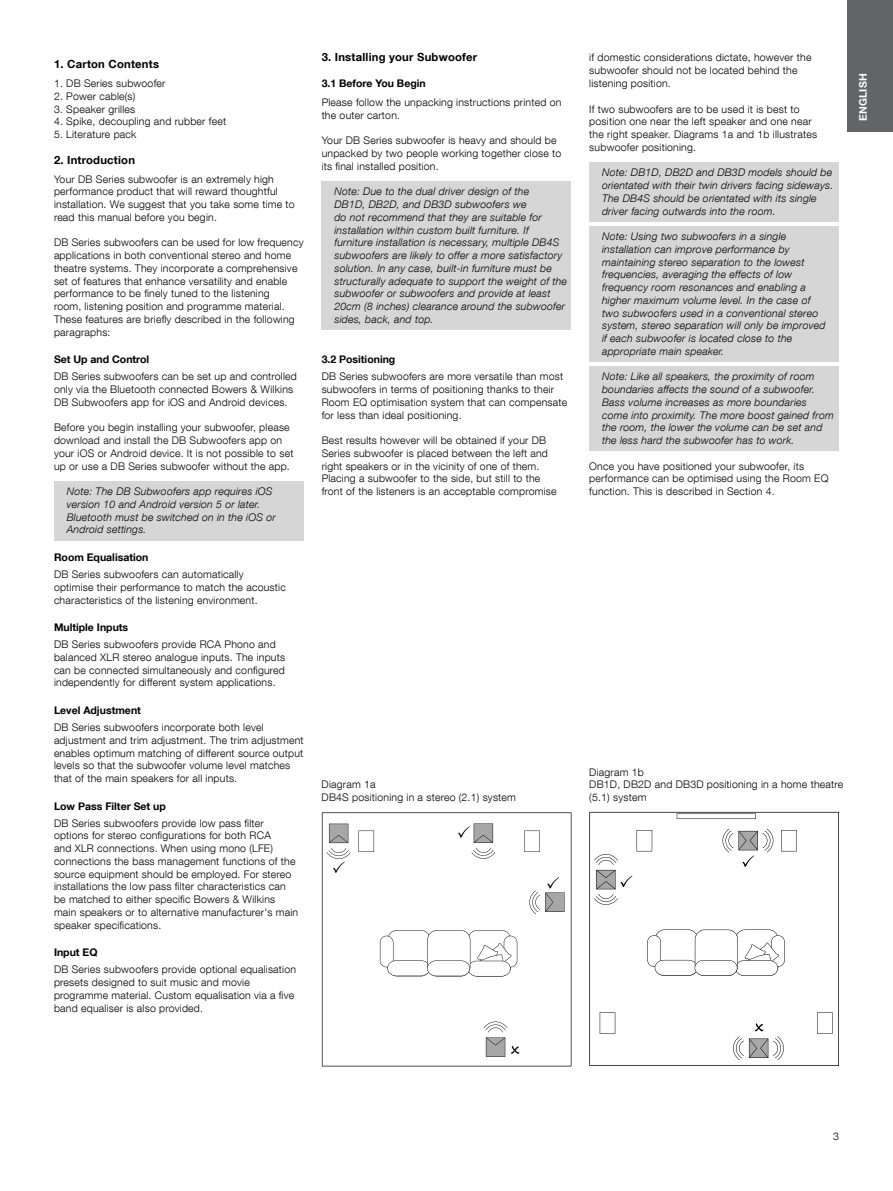
<style>
.page{position:relative;width:893px;height:1191px;background:#fff}
.page>*{position:absolute;margin:0;border:0;box-sizing:border-box;transform-origin:0 0}
.t1{font:700 11.25px "Helvetica Neue LT Com";letter-spacing:.02em;color:#000}
.t2{font:300 10.5px/12.8px "Helvetica Neue LT Com";letter-spacing:.02em;color:#000}
.t3{font:italic 300 10.5px/12.8px "Helvetica Neue LT Com";letter-spacing:.02em;color:#000}
.t4{font:700 10.5px "Helvetica Neue LT Com";color:#000}
.t5{font:700 10.5px "Helvetica Neue LT Com";letter-spacing:.02em;color:#fff}
</style>
<div class="page">
<div style="left:847px;top:0;width:46px;height:132px;background:#626466"></div>
<div style="left:54px;top:481px;width:250px;height:59px;background:#d6d6d7"></div>
<div style="left:322px;top:181px;width:249px;height:149px;background:#d6d6d7"></div>
<svg style="left:589px;top:812px;width:250px;height:254px"></svg>
<svg style="left:647px;top:929px;width:138px;height:47px"></svg>
<svg style="left:677px;top:813px;width:79px;height:6px"></svg>
<svg style="left:781px;top:830px;width:16px;height:21px"></svg>
<svg style="left:817px;top:1012px;width:16px;height:21px"></svg>
<svg style="left:600px;top:1012px;width:15px;height:21px"></svg>
<svg style="left:722px;top:828px;width:51px;height:39px"></svg>
<svg style="left:594px;top:830px;width:58px;height:75px"></svg>
<svg style="left:733px;top:1023px;width:51px;height:37px"></svg>
<div style="left:589px;top:162px;width:250px;height:60px;background:#d6d6d7"></div>
<div style="left:589px;top:226px;width:250px;height:136px;background:#d6d6d7"></div>
<div style="left:589px;top:366px;width:250px;height:85px;background:#d6d6d7"></div>
<svg style="left:322px;top:812px;width:249px;height:254px"></svg>
<svg style="left:380px;top:930px;width:137px;height:46px"></svg>
<svg style="left:524px;top:830px;width:16px;height:22px"></svg>
<svg style="left:358px;top:830px;width:16px;height:22px"></svg>
<svg style="left:458px;top:823px;width:37px;height:35px"></svg>
<svg style="left:529px;top:877px;width:36px;height:37px"></svg>
<svg style="left:484px;top:1021px;width:36px;height:35px"></svg>
<svg style="left:327px;top:823px;width:24px;height:50px"></svg>
<p class="t1" style="left:54px;top:57px;width:107px">1. Carton Contents</p>
<p class="t2" style="left:54px;top:77px;width:113px">1. DB Series subwoofer</p>
<p class="t2" style="left:54px;top:89px;width:83px">2. Power cable(s)</p>
<p class="t2" style="left:54px;top:102px;width:83px">3. Speaker grilles</p>
<p class="t2" style="left:54px;top:115px;width:174px">4. Spike, decoupling and rubber feet</p>
<p class="t2" style="left:54px;top:128px;width:84px">5. Literature pack</p>
<p class="t1" style="left:54px;top:152px;width:83px">2. Introduction</p>
<p class="t2" style="left:54px;top:172px;width:242px">Your DB Series subwoofer is an extremely high performance product that will reward thoughtful installation. We suggest that you take some time to read this manual before you begin.</p>
<p class="t2" style="left:54px;top:236px;width:251px">DB Series subwoofers can be used for low frequency applications in both conventional stereo and home theatre systems. They incorporate a comprehensive set of features that enhance versatility and enable performance to be finely tuned to the listening<br>room, listening position and programme material.<br>These features are briefly described in the following paragraphs:</p>
<p class="t4" style="left:54px;top:353px;width:97px">Set Up and Control</p>
<p class="t2" style="left:54px;top:370px;width:244px">DB Series subwoofers can be set up and controlled only via the Bluetooth connected Bowers &amp; Wilkins<br>DB Subwoofers app for iOS and Android devices.</p>
<p class="t2" style="left:54px;top:421px;width:241px">Before you begin installing your subwoofer, please download and install the DB Subwoofers app on your iOS or Android device. It is not possible to set up or use a DB Series subwoofer without the app.</p>
<p class="t3" style="left:67px;top:485px;width:210px">Note: The DB Subwoofers app requires iOS version 10 and Android version 5 or later.<br>Bluetooth must be switched on in the iOS or Android settings.</p>
<p class="t4" style="left:54px;top:550px;width:96px">Room Equalisation</p>
<p class="t2" style="left:54px;top:567px;width:233px">DB Series subwoofers can automatically optimise their performance to match the acoustic characteristics of the listening environment.</p>
<p class="t4" style="left:54px;top:620px;width:76px">Multiple Inputs</p>
<p class="t2" style="left:54px;top:638px;width:233px">DB Series subwoofers provide RCA Phono and balanced XLR stereo analogue inputs. The inputs can be connected simultaneously and configured independently for different system applications.</p>
<p class="t4" style="left:54px;top:703px;width:88px">Level Adjustment</p>
<p class="t2" style="left:54px;top:720px;width:251px">DB Series subwoofers incorporate both level adjustment and trim adjustment. The trim adjustment enables optimum matching of different source output levels so that the subwoofer volume level matches that of the main speakers for all inputs.</p>
<p class="t4" style="left:54px;top:799px;width:113px">Low Pass Filter Set up</p>
<p class="t2" style="left:54px;top:816px;width:246px">DB Series subwoofers provide low pass filter options for stereo configurations for both RCA<br>and XLR connections. When using mono (LFE) connections the bass management functions of the source equipment should be employed. For stereo installations the low pass filter characteristics can be matched to either specific Bowers &amp; Wilkins main speakers or to alternative manufacturer's main speaker specifications.</p>
<p class="t4" style="left:54px;top:945px;width:45px">Input EQ</p>
<p class="t2" style="left:54px;top:963px;width:244px">DB Series subwoofers provide optional equalisation presets designed to suit music and movie programme material. Custom equalisation via a five band equaliser is also provided.</p>
<p class="t1" style="left:322px;top:50px;width:157px">3. Installing your Subwoofer</p>
<p class="t4" style="left:322px;top:76px;width:106px">3.1 Before You Begin</p>
<p class="t2" style="left:322px;top:96px;width:241px">Please follow the unpacking instructions printed on the outer carton.</p>
<p class="t2" style="left:322px;top:134px;width:241px">Your DB Series subwoofer is heavy and should be unpacked by two people working together close to its final installed position.</p>
<p class="t3" style="left:334px;top:185px;width:234px">Note: Due to the dual driver design of the<br>DB1D, DB2D, and DB3D subwoofers we<br>do not recommend that they are suitable for installation within custom built furniture. If furniture installation is necessary, multiple DB4S subwoofers are likely to offer a more satisfactory solution. In any case, built-in furniture must be structurally adequate to support the weight of the subwoofer or subwoofers and provide at least 20cm (8 inches) clearance around the subwoofer sides, back, and top.</p>
<p class="t4" style="left:322px;top:353px;width:75px">3.2 Positioning</p>
<p class="t2" style="left:322px;top:370px;width:247px">DB Series subwoofers are more versatile than most subwoofers in terms of positioning thanks to their Room EQ optimisation system that can compensate for less than ideal positioning.</p>
<p class="t2" style="left:322px;top:434px;width:236px">Best results however will be obtained if your DB Series subwoofer is placed between the left and right speakers or in the vicinity of one of them.<br>Placing a subwoofer to the side, but still to the front of the listeners is an acceptable compromise</p>
<p class="t2" style="left:322px;top:778px;width:196px">Diagram 1a<br>DB4S positioning in a stereo (2.1) system</p>
<p class="t2" style="left:589px;top:51px;width:224px">if domestic considerations dictate, however the subwoofer should not be located behind the listening position.</p>
<p class="t2" style="left:589px;top:102px;width:229px">If two subwoofers are to be used it is best to position one near the left speaker and one near the right speaker. Diagrams 1a and 1b illustrates subwoofer positioning.</p>
<p class="t3" style="left:602px;top:166px;width:233px">Note: DB1D, DB2D and DB3D models should be orientated with their twin drivers facing sideways.<br>The DB4S should be orientated with its single driver facing outwards into the room.</p>
<p class="t3" style="left:602px;top:230px;width:225px">Note: Using two subwoofers in a single installation can improve performance by maintaining stereo separation to the lowest frequencies, averaging the effects of low frequency room resonances and enabling a higher maximum volume level. In the case of two subwoofers used in a conventional stereo system, stereo separation will only be improved if each subwoofer is located close to the appropriate main speaker.</p>
<p class="t3" style="left:602px;top:370px;width:233px">Note: Like all speakers, the proximity of room boundaries affects the sound of a subwoofer.<br>Bass volume increases as more boundaries come into proximity. The more boost gained from the room, the lower the volume can be set and the less hard the subwoofer has to work.</p>
<p class="t2" style="left:589px;top:459px;width:241px">Once you have positioned your subwoofer, its performance can be optimised using the Room EQ function. This is described in Section 4.</p>
<p class="t5" style="left:856px;top:121px;width:49px;rotate:-90deg">ENGLISH</p>
<p class="t2" style="left:589px;top:765px;width:255px">Diagram 1b<br>DB1D, DB2D and DB3D positioning in a home theatre (5.1) system</p>
<p class="t2" style="left:833px;top:1130px;width:7px">3</p>
</div>
